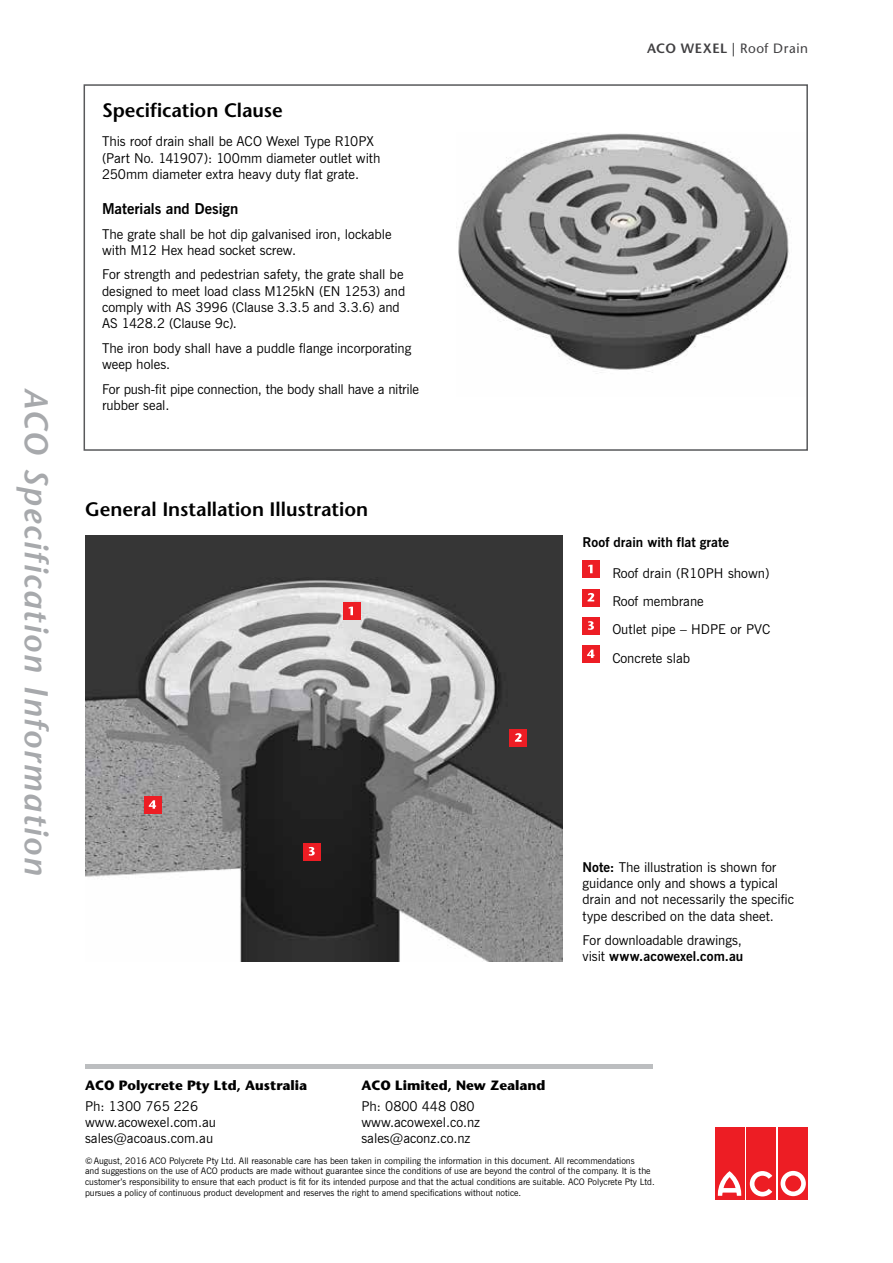
<style>
.page{position:relative;width:893px;height:1263px;background:#fff}
.page>*{position:absolute;margin:0;border:0;box-sizing:border-box;transform-origin:0 0}
.t1{font:italic 600 33px "Stone Sans";letter-spacing:.045em;color:#a7a9ac}
.t2{font:600 19.5px "Stone Sans";color:#000}
.t3{font:700 15px "News Gothic BT";letter-spacing:-.005em;color:#000}
.t4{font:13.5px/16.2px "News Gothic BT";color:#000}
.t5{font:700 13.5px "Stone Sans";color:#000}
.t6{font:700 13.5px "News Gothic BT";color:#000}
.t7{font:600 13.5px "Stone Sans";letter-spacing:.03em;color:#414042}
.t8{font:9px/10.8px "News Gothic BT";color:#000}
.s1{font-weight:400}
.s2{font-weight:700}
</style>
<div class="page">
<div style="left:715px;top:1127px;width:29px;height:72px;background:#ed1d24"></div>
<div style="left:747px;top:1127px;width:29px;height:72px;background:#ed1d24"></div>
<div style="left:778px;top:1127px;width:30px;height:72px;background:#ed1d24"></div>
<svg style="left:781px;top:1171px;width:25px;height:25px"></svg>
<svg style="left:750px;top:1171px;width:22px;height:25px"></svg>
<svg style="left:717px;top:1171px;width:25px;height:25px"></svg>
<hr style="left:85px;top:1065px;width:568px;height:4px;background:#bcbec0">
<img style="left:456px;top:133px;width:334px;height:240px">
<div style="left:84px;top:84px;width:724px;height:367px;border:2px solid #58595b"></div>
<div style="left:583px;top:561px;width:17px;height:17px;background:#ed1d24"></div>
<svg style="left:588px;top:565px;width:5px;height:8px"></svg>
<div style="left:583px;top:589px;width:17px;height:17px;background:#ed1d24"></div>
<svg style="left:587px;top:593px;width:7px;height:8px"></svg>
<div style="left:583px;top:617px;width:17px;height:17px;background:#ed1d24"></div>
<svg style="left:588px;top:621px;width:6px;height:9px"></svg>
<div style="left:583px;top:645px;width:17px;height:17px;background:#ed1d24"></div>
<svg style="left:587px;top:649px;width:7px;height:9px"></svg>
<img style="left:86px;top:536px;width:476px;height:425px">
<div style="left:343px;top:603px;width:17px;height:17px;background:#ed1d24"></div>
<svg style="left:349px;top:607px;width:4px;height:8px"></svg>
<div style="left:510px;top:729px;width:17px;height:17px;background:#ed1d24"></div>
<svg style="left:515px;top:733px;width:7px;height:9px"></svg>
<div style="left:303px;top:843px;width:17px;height:17px;background:#ed1d24"></div>
<svg style="left:309px;top:847px;width:6px;height:9px"></svg>
<div style="left:144px;top:796px;width:17px;height:17px;background:#ed1d24"></div>
<svg style="left:149px;top:800px;width:7px;height:9px"></svg>
<h1 class="t1" style="left:56px;top:387px;width:489px;rotate:90deg">ACO Specification Information</h1>
<h2 class="t2" style="left:102px;top:99px;width:182px">Specification Clause</h2>
<p class="t4" style="left:102px;top:133px;width:280px">This roof drain shall be ACO Wexel Type R10PX (Part No. 141907): 100mm diameter outlet with<br>250mm diameter extra heavy duty flat grate.</p>
<p class="t3" style="left:102px;top:199px;width:138px">Materials and Design</p>
<p class="t4" style="left:102px;top:225px;width:291px">The grate shall be hot dip galvanised iron, lockable with M12 Hex head socket screw.</p>
<p class="t4" style="left:102px;top:266px;width:305px">For strength and pedestrian safety, the grate shall be designed to meet load class M125kN (EN 1253) and comply with AS 3996 (Clause 3.3.5 and 3.3.6) and AS 1428.2 (Clause 9c).</p>
<p class="t4" style="left:102px;top:340px;width:311px">The iron body shall have a puddle flange incorporating weep holes.</p>
<p class="t4" style="left:102px;top:381px;width:319px">For push-fit pipe connection, the body shall have a nitrile rubber seal.</p>
<h2 class="t2" style="left:85px;top:498px;width:285px">General Installation Illustration</h2>
<p class="t7" style="left:647px;top:40px;width:162px">ACO WEXEL | <span class="s1">Roof Drain</span></p>
<p class="t6" style="left:583px;top:534px;width:148px">Roof drain with flat grate</p>
<p class="t4" style="left:612px;top:559px;width:159px;line-height:28.2px">Roof drain (R10PH shown)<br>Roof membrane<br>Outlet pipe – HDPE or PVC<br>Concrete slab</p>
<p class="t4" style="left:583px;top:859px;width:213px"><span class="s2">Note:</span> The illustration is shown for guidance only and shows a typical drain and not necessarily the specific type described on the data sheet.</p>
<p class="t4" style="left:583px;top:932px;width:162px">For downloadable drawings, visit <span class="s2">www.acowexel.com.au</span></p>
<p class="t5" style="left:85px;top:1078px;width:224px">ACO Polycrete Pty Ltd, Australia</p>
<p class="t4" style="left:85px;top:1098px;width:133px">Ph: 1300 765 226 www.acowexel.com.au sales@acoaus.com.au</p>
<p class="t5" style="left:361px;top:1077px;width:186px">ACO Limited, New Zealand</p>
<p class="t4" style="left:361px;top:1098px;width:120px">Ph: 0800 448 080 www.acowexel.co.nz sales@aconz.co.nz</p>
<p class="t8" style="left:85px;top:1155px;width:571px">©August, 2016 ACO Polycrete Pty Ltd. All reasonable care has been taken in compiling the information in this document. All recommendations<br>and suggestions on the use of ACO products are made without guarantee since the conditions of use are beyond the control of the company. It is the customer’s responsibility to ensure that each product is fit for its intended purpose and that the actual conditions are suitable. ACO Polycrete Pty Ltd. pursues a policy of continuous product development and reserves the right to amend specifications without notice.</p>
</div>
